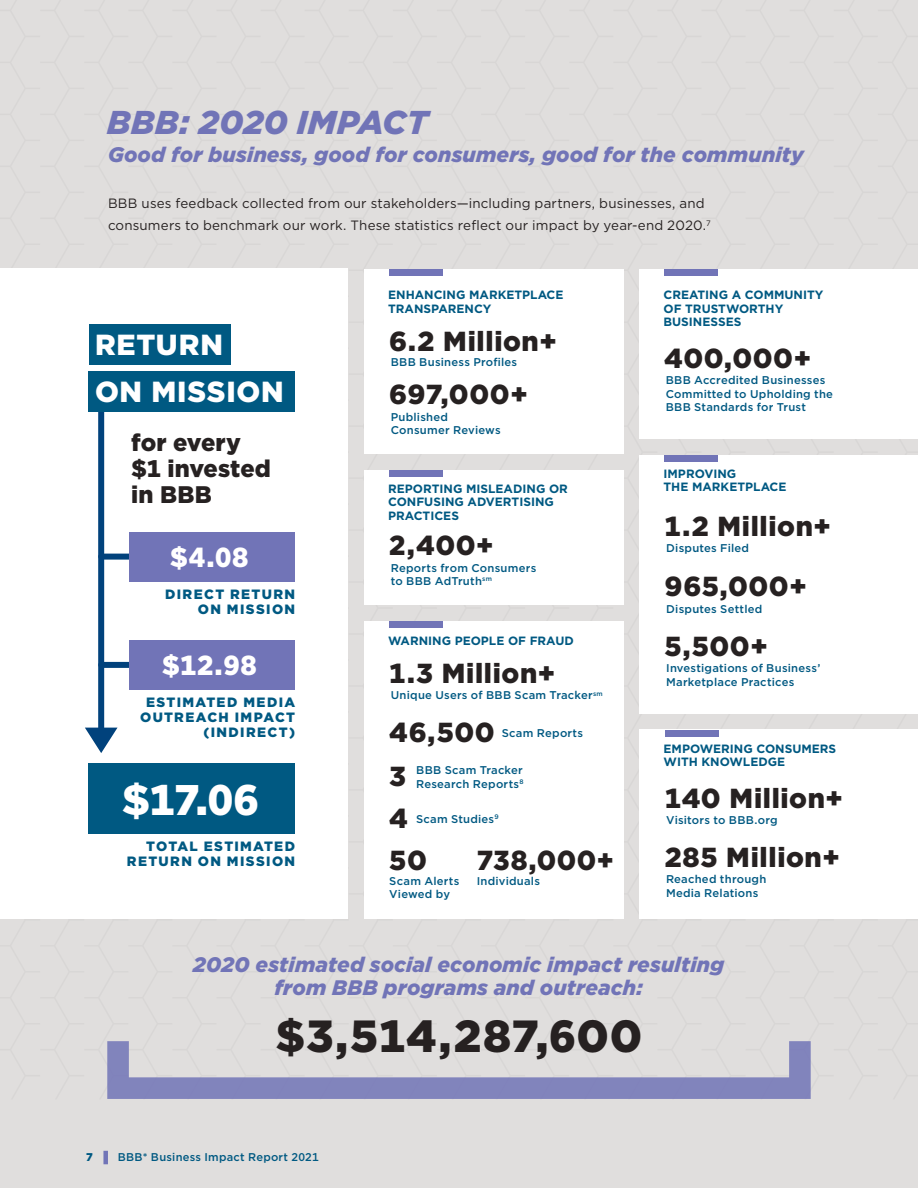
<style>
.page{position:relative;width:918px;height:1188px;background:#e0dedd}
.page>*{position:absolute;margin:0;border:0;box-sizing:border-box;transform-origin:0 0}
.Body{font:900 45px "Gotham";color:#262121}
.Body-2{font:900 42.75px "Gotham";color:#fff}
.SubHdrs{font:italic 900 33px "Gotham";letter-spacing:.005em;color:#7174b7}
.Body-3{font:900 29.1px "Gotham";letter-spacing:.03em;color:#fff}
.Body-4{font:900 27.45px "Gotham";letter-spacing:.025em;color:#262121}
.Body-5{font:900 27.45px "Gotham";color:#fff}
.Body-6{font:900 24px/26px "Gotham";color:#262121}
.Infogfx_Label{font:italic 900 21px/22.5px "Gotham";letter-spacing:.005em;color:#7174b7;text-align:center}
.Body-7{font:13.5px/22.5px "Gotham";letter-spacing:.01em;color:#262121}
.Infogfx_Label-2{font:900 13.5px/15px "Gotham";letter-spacing:.1em;color:#005982;text-align:right}
.t1{font:700 12px/13.5px "Gotham";color:#005982}
.Infogfx_Label_2{font:500 11.25px/13.5px "Gotham";letter-spacing:.02em;color:#005982}
.t2{font:900 11.25px "Gotham";color:#005982}
.Infogfx_Label_2-2{font:500 6.6px "Gotham";color:#005982}
</style>
<div class="page">
<svg style="left:613px;top:269px;width:44px;height:650px"></svg>
<div style="left:0;top:269px;width:348px;height:650px;background:#fff"></div>
<div style="left:364px;top:269px;width:260px;height:184px;background:#fff"></div>
<div style="left:640px;top:269px;width:278px;height:169px;background:#fff"></div>
<div style="left:98px;top:404px;width:6px;height:338px;background:#01427c"></div>
<svg style="left:85px;top:728px;width:33px;height:25px"></svg>
<div style="left:101px;top:662px;width:41px;height:6px;background:#01427c"></div>
<div style="left:129px;top:640px;width:166px;height:50px;background:#7174b7"></div>
<div style="left:101px;top:554px;width:41px;height:6px;background:#01427c"></div>
<div style="left:129px;top:532px;width:166px;height:49px;background:#7174b7"></div>
<div style="left:89px;top:763px;width:206px;height:71px;background:#005982"></div>
<div style="left:89px;top:324px;width:142px;height:41px;background:#005982"></div>
<div style="left:89px;top:371px;width:206px;height:41px;background:#005982"></div>
<svg style="left:107px;top:1041px;width:704px;height:58px"></svg>
<div style="left:389px;top:269px;width:54px;height:7px;background:#7174b7"></div>
<div style="left:364px;top:470px;width:260px;height:135px;background:#fff"></div>
<div style="left:389px;top:470px;width:54px;height:7px;background:#7174b7"></div>
<div style="left:664px;top:269px;width:54px;height:7px;background:#7174b7"></div>
<div style="left:640px;top:730px;width:278px;height:189px;background:#fff"></div>
<div style="left:665px;top:730px;width:54px;height:7px;background:#7174b7"></div>
<div style="left:364px;top:622px;width:260px;height:297px;background:#fff"></div>
<div style="left:389px;top:622px;width:54px;height:6px;background:#7174b7"></div>
<div style="left:640px;top:455px;width:278px;height:259px;background:#fff"></div>
<div style="left:664px;top:455px;width:54px;height:7px;background:#7174b7"></div>
<div style="left:103px;top:1151px;width:5px;height:13px;background:#7174b7"></div>
<p class="SubHdrs" style="left:107px;top:100px;width:322px">BBB: 2020 IMPACT</p>
<p class="Infogfx_Label" style="left:108px;top:144px;width:698px">Good for business, good for consumers, good for the community</p>
<p class="Body-7" style="left:108px;top:191px;width:604px">BBB uses feedback collected from our stakeholders—including partners, businesses, and consumers to benchmark our work. These statistics reflect our impact by year-end 2020.<sup>7</sup></p>
<p class="Body-3" style="left:95px;top:324px;width:129px">RETURN</p>
<p class="Body-3" style="left:95px;top:371px;width:190px">ON MISSION</p>
<p class="Body-6" style="left:131px;top:429px;width:141px">for every $1 invested in BBB</p>
<p class="Body-5" style="left:170px;top:538px;width:80px">$4.08</p>
<p class="Infogfx_Label-2" style="left:165px;top:587px;width:132px">DIRECT RETURN<br>ON MISSION</p>
<p class="Body-5" style="left:162px;top:647px;width:97px">$12.98</p>
<p class="Infogfx_Label-2" style="left:140px;top:695px;width:157px">ESTIMATED MEDIA<br>OUTREACH IMPACT (INDIRECT)</p>
<p class="Body-2" style="left:122px;top:770px;width:139px">$17.06</p>
<p class="Infogfx_Label-2" style="left:127px;top:839px;width:170px">TOTAL ESTIMATED<br>RETURN ON MISSION</p>
<p class="t1" style="left:388px;top:288px;width:177px">ENHANCING MARKETPLACE<br>TRANSPARENCY</p>
<p class="t1" style="left:664px;top:288px;width:161px">CREATING A COMMUNITY<br>OF TRUSTWORTHY<br>BUSINESSES</p>
<p class="Body-4" style="left:389px;top:323px;width:169px">6.2 Million+</p>
<p class="Infogfx_Label_2" style="left:391px;top:355px;width:128px">BBB Business Profiles</p>
<p class="Body-4" style="left:664px;top:339px;width:149px">400,000+</p>
<p class="Infogfx_Label_2" style="left:666px;top:373px;width:169px">BBB Accredited Businesses<br>Committed to Upholding the<br>BBB Standards for Trust</p>
<p class="Body-4" style="left:389px;top:376px;width:140px">697,000+</p>
<p class="Infogfx_Label_2" style="left:391px;top:410px;width:111px">Published<br>Consumer Reviews</p>
<p class="t1" style="left:388px;top:482px;width:181px">REPORTING MISLEADING OR<br>CONFUSING ADVERTISING<br>PRACTICES</p>
<p class="Body-4" style="left:389px;top:527px;width:106px">2,400+</p>
<p class="Infogfx_Label_2" style="left:391px;top:561px;width:147px">Reports from Consumers to BBB AdTruth<sup>sm</sup></p>
<p class="t1" style="left:388px;top:634px;width:187px">WARNING PEOPLE OF FRAUD</p>
<p class="Body-4" style="left:389px;top:654px;width:167px">1.3 Million+</p>
<p class="Infogfx_Label_2" style="left:391px;top:689px;width:213px">Unique Users of BBB Scam Tracker<sup>sm</sup></p>
<p class="Body-4" style="left:389px;top:713px;width:107px">46,500</p>
<p class="Infogfx_Label_2" style="left:502px;top:726px;width:83px">Scam Reports</p>
<p class="Body-4" style="left:389px;top:757px;width:18px">3</p>
<p class="Infogfx_Label_2" style="left:416px;top:763px;width:109px">BBB Scam Tracker<br>Research Reports<sup>8</sup></p>
<p class="Body-4" style="left:389px;top:799px;width:20px">4</p>
<p class="Infogfx_Label_2-2" style="left:494px;top:812px;width:6px">9</p>
<p class="Infogfx_Label_2" style="left:416px;top:812px;width:80px">Scam Studies</p>
<p class="Body-4" style="left:389px;top:841px;width:39px">50</p>
<p class="Body-4" style="left:477px;top:841px;width:139px">738,000+</p>
<p class="Infogfx_Label_2" style="left:477px;top:874px;width:65px">Individuals</p>
<p class="Infogfx_Label_2" style="left:389px;top:874px;width:72px">Scam Alerts<br>Viewed by</p>
<p class="t1" style="left:664px;top:467px;width:124px">IMPROVING<br>THE MARKETPLACE</p>
<p class="Body-4" style="left:665px;top:507px;width:168px">1.2 Million+</p>
<p class="Infogfx_Label_2" style="left:666px;top:541px;width:84px">Disputes Filed</p>
<p class="Body-4" style="left:665px;top:568px;width:144px">965,000+</p>
<p class="Infogfx_Label_2" style="left:666px;top:602px;width:98px">Disputes Settled</p>
<p class="Body-4" style="left:665px;top:627px;width:105px">5,500+</p>
<p class="Infogfx_Label_2" style="left:666px;top:661px;width:156px">Investigations of Business’<br>Marketplace Practices</p>
<p class="t1" style="left:664px;top:742px;width:174px">EMPOWERING CONSUMERS<br>WITH KNOWLEDGE</p>
<p class="Body-4" style="left:665px;top:779px;width:180px">140 Million+</p>
<p class="Infogfx_Label_2" style="left:666px;top:813px;width:113px">Visitors to BBB.org</p>
<p class="Body-4" style="left:665px;top:838px;width:177px">285 Million+</p>
<p class="Infogfx_Label_2" style="left:666px;top:872px;width:102px">Reached through<br>Media Relations</p>
<p class="Infogfx_Label" style="left:193px;top:954px;width:533px">2020 estimated social economic impact resulting from BBB programs and outreach:</p>
<p class="Body" style="left:276px;top:1005px;width:368px">$3,514,287,600</p>
<p class="t2" style="left:86px;top:1150px;width:8px">7</p>
<p class="Infogfx_Label_2" style="left:118px;top:1150px;width:203px">BBB* Business Impact Report 2021</p>
</div>
